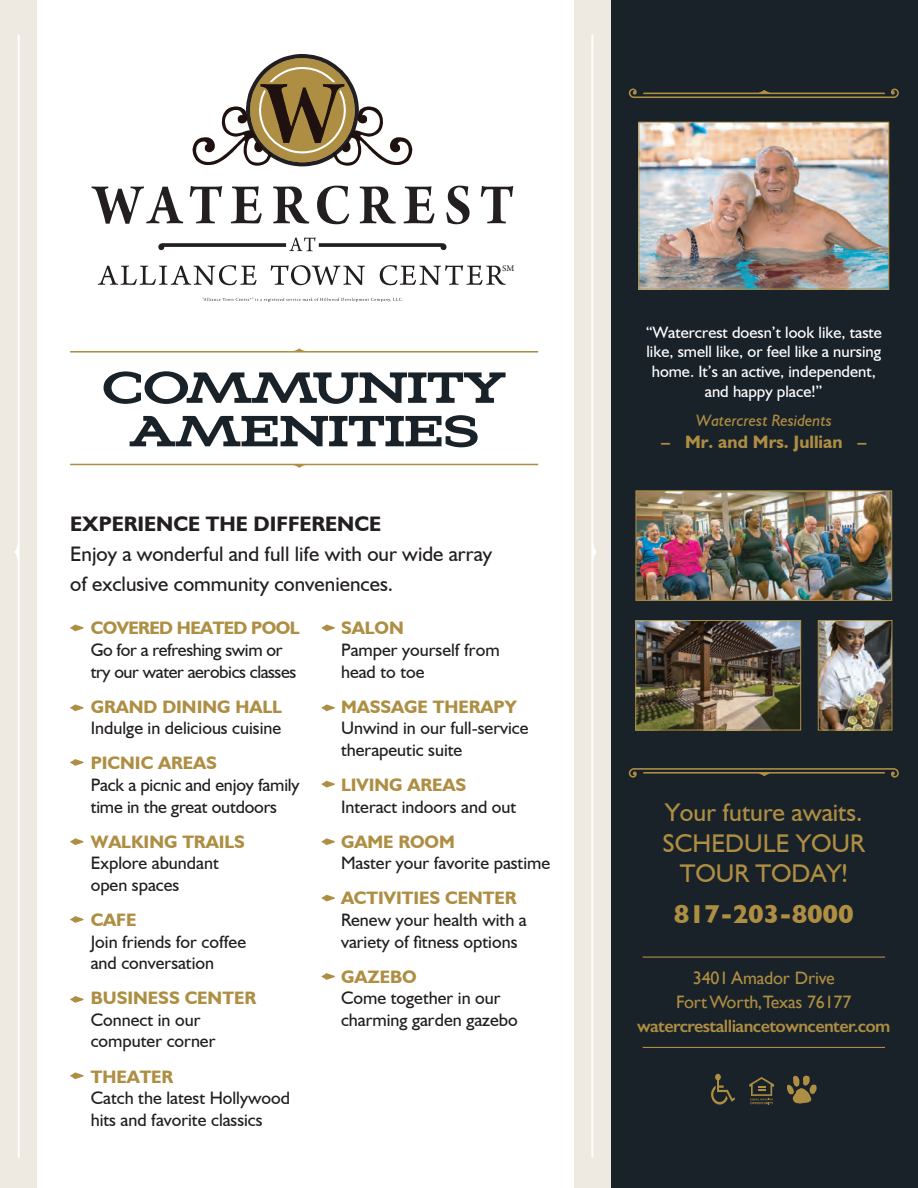
<style>
.page{position:relative;width:918px;height:1188px;background:#fff}
.page>*{position:absolute;margin:0;border:0;box-sizing:border-box;transform-origin:0 0}
.t1{font:700 54.45px/43.5px "Aviano Slab W00";color:#1a2229;text-align:center}
.t2{font:700 26.4px "Gill Sans";letter-spacing:-.01em;color:#ae8e42}
.t3{font:25.65px/30.8px "Humanist 521 BT";color:#ae8e42;text-align:center}
.t4{font:21px/30px "Humanist 521 BT";color:#231f20}
.t5{font:700 21px "Humanist 521 BT";color:#231f20}
.t6{font:18px/21.6px "Humanist 521 BT";color:#231f20}
.t7{font:700 18px "Humanist 521 BT";color:#ae8e42}
.t8{font:18px/21.6px "Humanist 521 BT";letter-spacing:-.02em;color:#231f20}
.t9{font:18px/24px "Gill Sans";letter-spacing:-.01em;color:#ae8e42;text-align:center}
.t10{font:600 18px "Gill Sans";letter-spacing:-.03em;color:#ae8e42}
.t11{font:700 18px "Humanist 521 BT";letter-spacing:-.03em;color:#ae8e42}
.t12{font:16.5px/19.8px "Humanist 521 BT";color:#fff;text-align:center}
.t13{font:italic 16.5px "Humanist 521 BT";color:#ae8e42}
.t14{font:9.15px "Arno Pro";color:#231f20}
</style>
<div class="page">
<div style="left:593px;top:0;width:325px;height:1188px;background:#1a2229"></div>
<div style="left:575px;top:0;width:36px;height:1188px;background:#eee9e1"></div>
<div style="left:0;top:0;width:37px;height:1188px;background:#eee9e1"></div>
<svg style="left:591px;top:35px;width:6px;height:1123px"></svg>
<svg style="left:15px;top:35px;width:5px;height:1123px"></svg>
<svg style="left:711px;top:1074px;width:24px;height:31px"></svg>
<svg style="left:787px;top:1075px;width:30px;height:29px"></svg>
<svg style="left:749px;top:1077px;width:25px;height:27px"></svg>
<hr style="left:643px;top:957px;width:242px;height:1px;background:#ae8e42">
<hr style="left:643px;top:1047px;width:242px;height:1px;background:#ae8e42">
<svg style="left:70px;top:464px;width:468px;height:4px"></svg>
<svg style="left:70px;top:349px;width:468px;height:4px"></svg>
<svg style="left:629px;top:89px;width:270px;height:9px"></svg>
<svg style="left:629px;top:768px;width:270px;height:10px"></svg>
<svg style="left:70px;top:625px;width:14px;height:6px"></svg>
<svg style="left:70px;top:704px;width:14px;height:7px"></svg>
<svg style="left:70px;top:759px;width:14px;height:7px"></svg>
<svg style="left:70px;top:838px;width:14px;height:7px"></svg>
<svg style="left:70px;top:916px;width:14px;height:7px"></svg>
<svg style="left:70px;top:996px;width:14px;height:7px"></svg>
<svg style="left:70px;top:1072px;width:14px;height:7px"></svg>
<svg style="left:321px;top:625px;width:14px;height:6px"></svg>
<svg style="left:321px;top:704px;width:14px;height:7px"></svg>
<svg style="left:321px;top:781px;width:14px;height:7px"></svg>
<svg style="left:321px;top:838px;width:14px;height:7px"></svg>
<svg style="left:321px;top:895px;width:14px;height:6px"></svg>
<svg style="left:321px;top:973px;width:14px;height:7px"></svg>
<svg style="left:158px;top:237px;width:289px;height:14px"></svg>
<svg style="left:190px;top:186px;width:32px;height:37px"></svg>
<svg style="left:231px;top:186px;width:31px;height:37px"></svg>
<svg style="left:317px;top:186px;width:32px;height:38px"></svg>
<svg style="left:92px;top:187px;width:91px;height:37px"></svg>
<svg style="left:273px;top:187px;width:36px;height:37px"></svg>
<svg style="left:360px;top:187px;width:36px;height:37px"></svg>
<svg style="left:404px;top:186px;width:31px;height:37px"></svg>
<svg style="left:446px;top:186px;width:24px;height:38px"></svg>
<svg style="left:481px;top:186px;width:32px;height:37px"></svg>
<svg style="left:192px;top:54px;width:221px;height:112px"></svg>
<svg style="left:98px;top:265px;width:159px;height:20px"></svg>
<svg style="left:271px;top:265px;width:94px;height:20px"></svg>
<svg style="left:380px;top:265px;width:126px;height:20px"></svg>
<svg style="left:202px;top:298px;width:201px;height:4px"></svg>
<img style="left:640px;top:124px;width:247px;height:163px">
<div style="left:638px;top:122px;width:251px;height:167px;border:1px solid #ae8e42"></div>
<img style="left:635px;top:490px;width:257px;height:111px">
<img style="left:820px;top:622px;width:70px;height:106px">
<div style="left:818px;top:620px;width:74px;height:110px;border:1px solid #ae8e42"></div>
<img style="left:637px;top:622px;width:162px;height:106px">
<div style="left:635px;top:620px;width:166px;height:110px;border:1px solid #ae8e42"></div>
<p class="t14" style="left:502px;top:263px;width:14px">SM</p>
<h1 class="t1" style="left:102px;top:364px;width:405px">COMMUNITY<br>AMENITIES</h1>
<p class="t5" style="left:70px;top:511px;width:313px">EXPERIENCE THE DIFFERENCE</p>
<p class="t4" style="left:70px;top:539px;width:423px">Enjoy a wonderful and full life with our wide array of exclusive community conveniences.</p>
<p class="t11" style="left:91px;top:617px;width:211px">COVERED HEATED POOL</p>
<p class="t8" style="left:91px;top:639px;width:207px">Go for a refreshing swim or try our water aerobics classes</p>
<p class="t7" style="left:91px;top:695px;width:193px">GRAND DINING HALL</p>
<p class="t6" style="left:91px;top:717px;width:192px">Indulge in delicious cuisine</p>
<p class="t7" style="left:91px;top:752px;width:128px">PICNIC AREAS</p>
<p class="t6" style="left:91px;top:774px;width:210px">Pack a picnic and enjoy family time in the great outdoors</p>
<p class="t7" style="left:91px;top:830px;width:156px">WALKING TRAILS</p>
<p class="t6" style="left:91px;top:852px;width:130px">Explore abundant open spaces</p>
<p class="t7" style="left:91px;top:909px;width:47px">CAFE</p>
<p class="t6" style="left:91px;top:930px;width:157px">Join friends for coffee and conversation</p>
<p class="t7" style="left:91px;top:987px;width:167px">BUSINESS CENTER</p>
<p class="t6" style="left:91px;top:1009px;width:126px">Connect in our computer corner</p>
<p class="t7" style="left:91px;top:1065px;width:84px">THEATER</p>
<p class="t6" style="left:91px;top:1087px;width:201px">Catch the latest Hollywood hits and favorite classics</p>
<p class="t7" style="left:341px;top:617px;width:64px">SALON</p>
<p class="t6" style="left:341px;top:639px;width:160px">Pamper yourself from head to toe</p>
<p class="t7" style="left:341px;top:695px;width:177px">MASSAGE THERAPY</p>
<p class="t6" style="left:341px;top:717px;width:189px">Unwind in our full-service therapeutic suite</p>
<p class="t7" style="left:341px;top:774px;width:127px">LIVING AREAS</p>
<p class="t6" style="left:341px;top:795px;width:177px">Interact indoors and out</p>
<p class="t7" style="left:341px;top:830px;width:115px">GAME ROOM</p>
<p class="t6" style="left:341px;top:852px;width:211px">Master your favorite pastime</p>
<p class="t7" style="left:341px;top:887px;width:177px">ACTIVITIES CENTER</p>
<p class="t6" style="left:341px;top:909px;width:187px">Renew your health with a variety of fitness options</p>
<p class="t7" style="left:341px;top:965px;width:77px">GAZEBO</p>
<p class="t6" style="left:341px;top:987px;width:178px">Come together in our charming garden gazebo</p>
<p class="t12" style="left:646px;top:322px;width:238px">“Watercrest doesn’t look like, taste like, smell like, or feel like a nursing home. It’s an active, independent, and happy place!”</p>
<p class="t13" style="left:696px;top:410px;width:138px">Watercrest Residents</p>
<p class="t7" style="left:661px;top:430px;width:207px">– Mr. and Mrs. Jullian –</p>
<h3 class="t3" style="left:663px;top:796px;width:203px">Your future awaits.<br>SCHEDULE YOUR<br>TOUR TODAY!</h3>
<h2 class="t2" style="left:674px;top:893px;width:182px">817-203-8000</h2>
<p class="t9" style="left:676px;top:966px;width:177px">3401 Amador Drive<br>Fort Worth,Texas 76177</p>
<p class="t10" style="left:637px;top:1015px;width:255px">watercrestalliancetowncenter.com</p>
</div>
